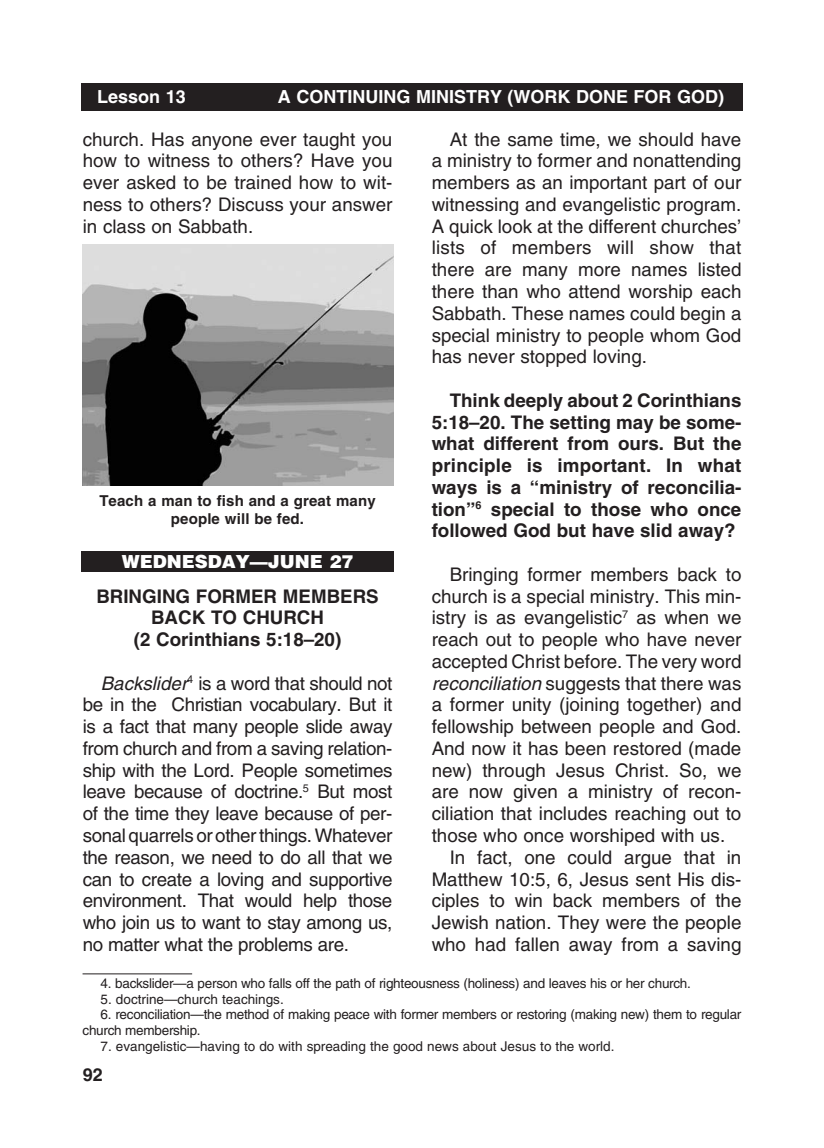
<style>
.page{position:relative;width:824px;height:1148px;background:#fff}
.page>*{position:absolute;margin:0;border:0;box-sizing:border-box;transform-origin:0 0}
._1-Body{font:18.75px/21.8px "Helvetica";color:#231f20;text-align:justify}
._2-Body_bold{font:700 18.75px/21.8px "Helvetica";color:#231f20;text-align:justify}
._5-subheads{font:700 18.75px/21.8px "Helvetica";color:#231f20;text-align:center}
.t1{font:700 18px "Helvetica";color:#fff}
.t2{font:900 18px "Helvetica";color:#fff}
.t3{font:700 18px "Helvetica";color:#231f20}
._8-captions{font:700 15px/18px "Helvetica";letter-spacing:.01em;color:#231f20;text-align:center}
._7-footnotes{font:13.5px/15.8px "Helvetica";letter-spacing:-.02em;color:#231f20}
._7-footnotes-2{font:13.5px "Helvetica";color:#231f20}
._6-Footnotes_rule{font:13.5px "Helvetica";letter-spacing:-.02em;color:#231f20}
.s1{font-style:italic}
</style>
<div class="page">
<div style="left:81px;top:84px;width:661px;height:27px;background:#231f20"></div>
<div style="left:81px;top:551px;width:313px;height:21px;background:#231f20"></div>
<img style="left:83px;top:244px;width:311px;height:242px">
<hr style="left:82px;top:973px;width:110px;height:1px;background:#231f20">
<p class="t1" style="left:97px;top:86px;width:90px">Lesson 13</p>
<p class="t1" style="left:278px;top:86px;width:44px">A Continuing</p>
<p class="t1" style="left:416px;top:86px;width:26px">Ministry</p>
<p class="t1" style="left:507px;top:86px;width:38px">(Work</p>
<p class="t1" style="left:576px;top:86px;width:27px">Done</p>
<p class="t1" style="left:633px;top:86px;width:92px">For God)</p>
<p class="_1-Body" style="left:83px;top:128px;width:311px">church. Has anyone ever taught you how to witness to others? Have you ever asked to be trained how to wit&shy;ness to others? Discuss your answer in class on Sabbath.</p>
<p class="_1-Body" style="left:431px;top:128px;width:311px;text-align:left;text-indent:18px">At the same time, we should have a ministry to former and nonattending members as an important part of our witnessing and evangelistic program.<br>A quick look at the different churches’ lists of members will show that there are many more names listed there than who attend worship each Sabbath. These names could begin a special ministry to people whom God has never stopped loving.</p>
<p class="_2-Body_bold" style="left:431px;top:389px;width:311px;text-indent:18px">Think deeply about 2 Corinthians 5:18–20. The setting may be some&shy;what different from ours. But the principle is important. In what ways is a “ministry of reconcilia&shy;tion”<sup>6</sup> special to those who once followed God but have slid away?</p>
<p class="_1-Body" style="left:431px;top:563px;width:311px;text-align:left;text-indent:18px">Bringing former members back to church is a special ministry. This min&shy;istry is as evangelistic<sup>7</sup> as when we reach out to people who have never accepted Christ before. The very word <span class="s1">reconciliation</span> suggests that there was a former unity (joining together) and fellowship between people and God.<br>And now it has been restored (made new) through Jesus Christ. So, we are now given a ministry of recon&shy;ciliation that includes reaching out to those who once worshiped with us.</p>
<p class="_1-Body" style="left:431px;top:846px;width:311px;text-indent:18px">In fact, one could argue that in Matthew 10:5, 6, Jesus sent His dis&shy;ciples to win back members of the Jewish nation. They were the people who had fallen away from a saving</p>
<p class="_8-captions" style="left:99px;top:491px;width:278px">Teach a man to fish and a great many people will be fed.</p>
<p class="t2" style="left:122px;top:549px;width:233px">WEDNESDAY—JUNE 27</p>
<p class="_5-subheads" style="left:96px;top:585px;width:284px">BRINGING FORMER MEMBERS<br>BACK TO CHURCH<br>(2 Corinthians 5:18–20)</p>
<p class="_1-Body" style="left:83px;top:672px;width:311px;text-indent:18px"><span class="s1">Backslider</span><sup>4</sup> is a word that should not be in the Christian vocabulary. But it is a fact that many people slide away from church and from a saving relation&shy;ship with the Lord. People sometimes leave because of doctrine. <sup>5</sup> But most of the time they leave because of per&shy;sonal quarrels or other things. Whatever the reason, we need to do all that we can to create a loving and supportive environment. That would help those who join us to want to stay among us, no matter what the problems are.</p>
<p class="_6-Footnotes_rule" style="left:101px;top:975px;width:589px">4. backslider—a person who falls off the path of righteousness (holiness) and leaves his or her church.</p>
<p class="_7-footnotes-2" style="left:101px;top:991px;width:182px">5. doctrine—church teachings.</p>
<p class="_7-footnotes" style="left:82px;top:1006px;width:660px;text-indent:18px">6. reconciliation—the method of making peace with former members or restoring (making new) them to regular church membership.</p>
<p class="_7-footnotes-2" style="left:101px;top:1038px;width:513px">7. evangelistic—having to do with spreading the good news about Jesus to the world.</p>
<p class="t3" style="left:83px;top:1063px;width:22px">92</p>
</div>
